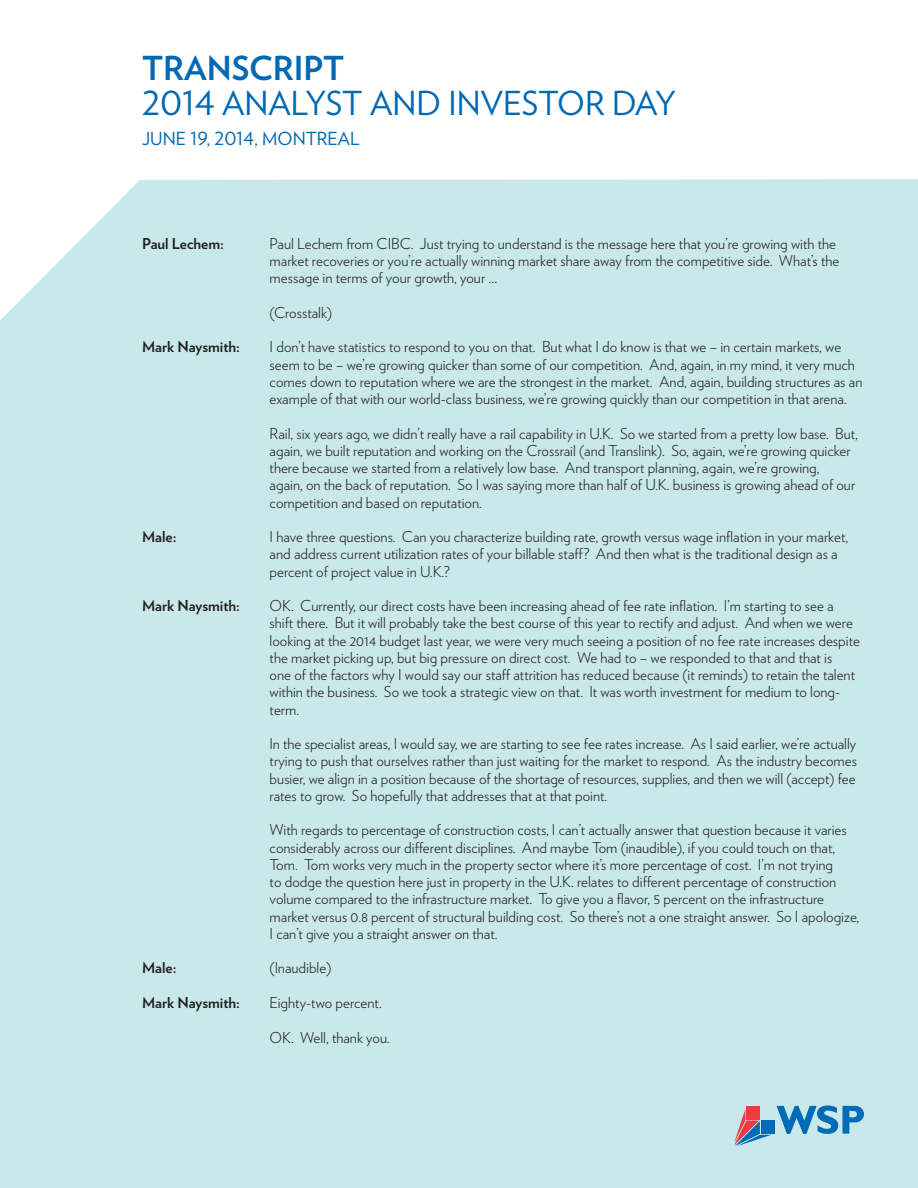
<style>
.page{position:relative;width:918px;height:1188px;background:#fff}
.page>*{position:absolute;margin:0;border:0;box-sizing:border-box;transform-origin:0 0}
.t1{font:33px "Verlag";color:#0168b3}
.t2{font:700 33px "Verlag";color:#0168b3}
.t3{font:18px "Verlag";color:#0168b3}
.t4{font:300 15px/17.2px "Verlag";color:#231f20}
.t5{font:700 15px "Verlag";color:#231f20}
</style>
<div class="page">
<div style="left:0;top:179px;width:918px;height:1009px;background:#c9e8ea"></div>
<svg style="left:734px;top:1109px;width:37px;height:37px"></svg>
<div style="left:761px;top:1120px;width:13px;height:14px;background:#006bb6"></div>
<div style="left:746px;top:1106px;width:14px;height:13px;background:#ee3a41"></div>
<svg style="left:777px;top:1106px;width:87px;height:28px;background:#5ea5ce"></svg>
<h1 class="t2" style="left:142px;top:43px;width:204px">TRANSCRIPT</h1>
<h1 class="t1" style="left:142px;top:78px;width:536px">2014 ANALYST AND INVESTOR DAY</h1>
<p class="t3" style="left:142px;top:125px;width:219px">JUNE 19, 2014, MONTREAL</p>
<p class="t5" style="left:142px;top:232px;width:83px">Paul Lechem:</p>
<p class="t4" style="left:270px;top:234px;width:571px">Paul Lechem from CIBC. Just trying to understand is the message here that you’re growing with the market recoveries or you’re actually winning market share away from the competitive side. What’s the message in terms of your growth, your …</p>
<p class="t4" style="left:270px;top:303px;width:64px">(Crosstalk)</p>
<p class="t5" style="left:142px;top:335px;width:99px">Mark Naysmith:</p>
<p class="t4" style="left:270px;top:337px;width:594px">I don’t have statistics to respond to you on that. But what I do know is that we – in certain markets, we seem to be – we’re growing quicker than some of our competition. And, again, in my mind, it very much comes down to reputation where we are the strongest in the market. And, again, building structures as an example of that with our world-class business, we’re growing quickly than our competition in that arena.</p>
<p class="t4" style="left:270px;top:424px;width:590px">Rail, six years ago, we didn’t really have a rail capability in U.K. So we started from a pretty low base. But, again, we built reputation and working on the Crossrail (and Translink). So, again, we’re growing quicker there because we started from a relatively low base. And transport planning, again, we’re growing,<br>again, on the back of reputation. So I was saying more than half of U.K. business is growing ahead of our competition and based on reputation.</p>
<p class="t5" style="left:142px;top:525px;width:36px">Male:</p>
<p class="t4" style="left:270px;top:527px;width:580px">I have three questions. Can you characterize building rate, growth versus wage inflation in your market, and address current utilization rates of your billable staff? And then what is the traditional design as a percent of project value in U.K.?</p>
<p class="t5" style="left:142px;top:594px;width:99px">Mark Naysmith:</p>
<p class="t4" style="left:270px;top:596px;width:592px">OK. Currently, our direct costs have been increasing ahead of fee rate inflation. I’m starting to see a shift there. But it will probably take the best course of this year to rectify and adjust. And when we were looking at the 2014 budget last year, we were very much seeing a position of no fee rate increases despite the market picking up, but big pressure on direct cost. We had to – we responded to that and that is<br>one of the factors why I would say our staff attrition has reduced because (it reminds) to retain the talent within the business. So we took a strategic view on that. It was worth investment for medium to long&shy;term.</p>
<p class="t4" style="left:270px;top:734px;width:589px;text-align:justify">In the specialist areas, I would say, we are starting to see fee rates increase. As I said earlier, we’re actually trying to push that ourselves rather than just waiting for the market to respond. As the industry becomes busier, we align in a position because of the shortage of resources, supplies, and then we will (accept) fee rates to grow. So hopefully that addresses that at that point.</p>
<p class="t4" style="left:270px;top:820px;width:591px">With regards to percentage of construction costs, I can’t actually answer that question because it varies considerably across our different disciplines. And maybe Tom (inaudible), if you could touch on that, Tom. Tom works very much in the property sector where it’s more percentage of cost. I’m not trying<br>to dodge the question here just in property in the U.K. relates to different percentage of construction volume compared to the infrastructure market. To give you a flavor, 5 percent on the infrastructure market versus 0.8 percent of structural building cost. So there’s not a one straight answer. So I apologize, I can’t give you a straight answer on that.</p>
<p class="t5" style="left:142px;top:956px;width:36px">Male:</p>
<p class="t4" style="left:270px;top:958px;width:63px">(Inaudible)</p>
<p class="t5" style="left:142px;top:991px;width:99px">Mark Naysmith:</p>
<p class="t4" style="left:270px;top:993px;width:114px">Eighty-two percent.</p>
<p class="t4" style="left:270px;top:1028px;width:122px">OK. Well, thank you.</p>
</div>
